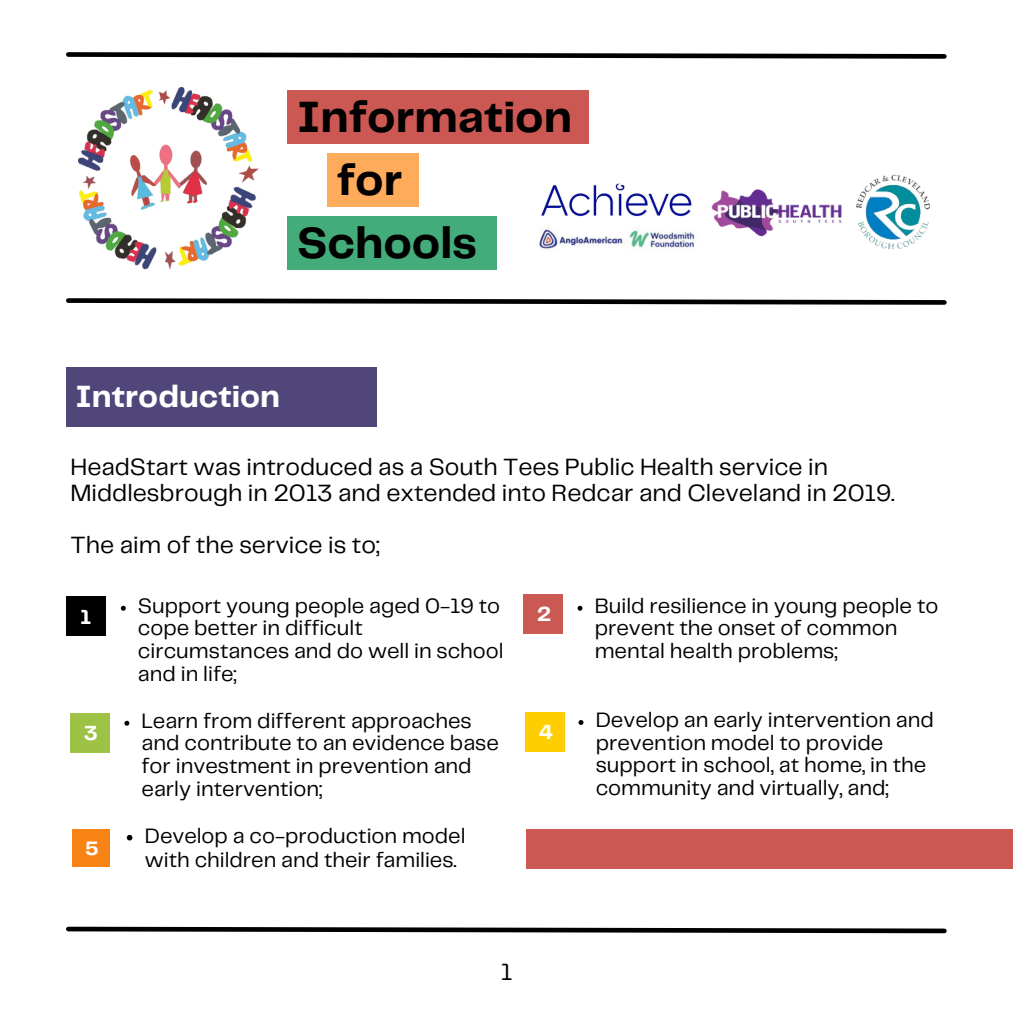
<style>
.page{position:relative;width:1013px;height:1013px;background:#fff}
.page>*{position:absolute;margin:0;border:0;box-sizing:border-box;transform-origin:0 0}
.t1{font:700 45.38px "Telegraf";color:#000}
.t2{font:700 31.88px "Telegraf";color:#fff}
.t3{font:24.5px/26.2px "Telegraf";color:#000}
.t4{font:21.62px/22.6px "Telegraf";color:#000}
.t5{font:700 21.25px "Telegraf";color:#fff}
.t6{font:700 20.25px "Telegraf";color:#fff}
</style>
<div class="page">
<svg style="left:66px;top:52px;width:881px;height:7px"></svg>
<svg style="left:66px;top:298px;width:881px;height:7px"></svg>
<img style="left:78px;top:87px;width:180px;height:182px">
<div style="left:66px;top:367px;width:310px;height:59px;background:#51467a"></div>
<svg style="left:121px;top:605px;width:5px;height:5px"></svg>
<div style="left:67px;top:596px;width:39px;height:40px;background:#000"></div>
<svg style="left:124px;top:720px;width:5px;height:5px"></svg>
<div style="left:70px;top:713px;width:39px;height:39px;background:#9dc245"></div>
<svg style="left:578px;top:720px;width:5px;height:5px"></svg>
<div style="left:525px;top:712px;width:39px;height:39px;background:#ffce00"></div>
<svg style="left:127px;top:834px;width:5px;height:6px"></svg>
<div style="left:72px;top:829px;width:37px;height:37px;background:#f88416"></div>
<svg style="left:577px;top:605px;width:5px;height:5px"></svg>
<div style="left:523px;top:594px;width:39px;height:39px;background:#cb5852"></div>
<div style="left:526px;top:829px;width:486px;height:39px;background:#cb5852"></div>
<img style="left:711px;top:189px;width:131px;height:48px">
<img style="left:856px;top:174px;width:74px;height:76px">
<svg style="left:66px;top:926px;width:881px;height:8px"></svg>
<div style="left:287px;top:90px;width:301px;height:54px;background:#cb5852"></div>
<div style="left:326px;top:153px;width:92px;height:54px;background:#ffab5c"></div>
<div style="left:287px;top:216px;width:209px;height:54px;background:#44ab7a"></div>
<img style="left:541px;top:183px;width:151px;height:34px">
<img style="left:539px;top:227px;width:156px;height:24px">
<p class="t1" style="left:297px;top:97px;width:276px">Information</p>
<p class="t1" style="left:337px;top:160px;width:67px">for</p>
<p class="t1" style="left:297px;top:223px;width:181px">Schools</p>
<p class="t2" style="left:76px;top:383px;width:206px">Introduction</p>
<p class="t3" style="left:70px;top:454px;width:825px">HeadStart was introduced as a South Tees Public Health service in<br>Middlesbrough in 2013 and extended into Redcar and Cleveland in 2019.</p>
<p class="t3" style="left:70px;top:533px;width:311px">The aim of the service is to;</p>
<p class="t5" style="left:80px;top:607px;width:13px">1</p>
<p class="t5" style="left:84px;top:723px;width:16px">3</p>
<p class="t6" style="left:85px;top:839px;width:15px">5</p>
<p class="t4" style="left:138px;top:595px;width:367px">Support young people aged 0-19 to cope better in difficult circumstances and do well in school and in life;</p>
<p class="t4" style="left:142px;top:710px;width:359px">Learn from different approaches and contribute to an evidence base for investment in prevention and early intervention;</p>
<p class="t4" style="left:145px;top:825px;width:322px;line-height:23.5px">Develop a co-production model with children and their families.</p>
<p class="t5" style="left:537px;top:605px;width:16px">2</p>
<p class="t5" style="left:539px;top:723px;width:16px">4</p>
<p class="t3" style="left:501px;top:959px;width:13px">1</p>
<p class="t4" style="left:594px;top:595px;width:345px">Build resilience in young people to prevent the onset of common mental health problems;</p>
<p class="t4" style="left:595px;top:709px;width:340px">Develop an early intervention and prevention model to provide support in school, at home, in the community and virtually, and;</p>
</div>
